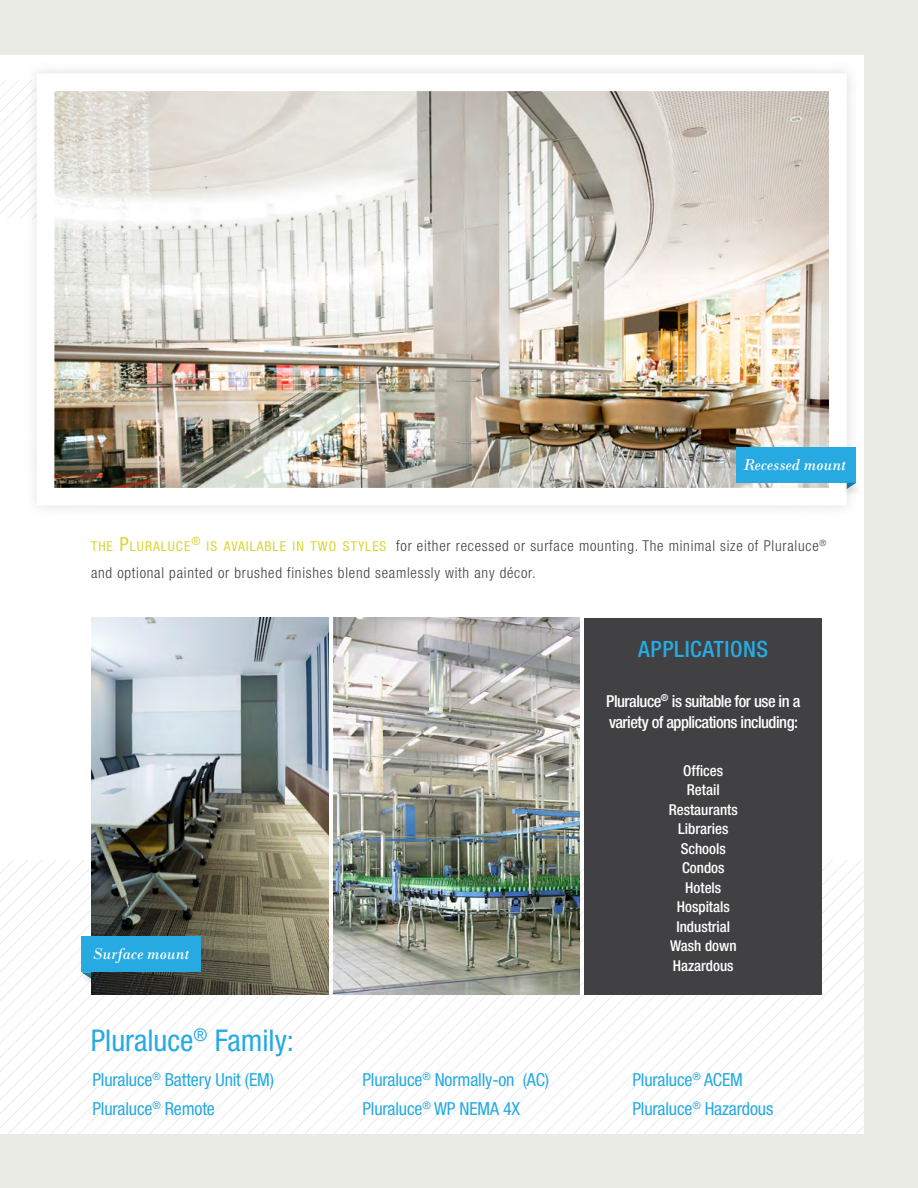
<style>
.page{position:relative;width:918px;height:1188px;background:#ebebe6}
.page>*{position:absolute;margin:0;border:0;box-sizing:border-box;transform-origin:0 0}
.t1{font:condensed 30px "Helvetica Neue LT Pro";color:#27aae1}
.t2{font:500 condensed 22.5px "Helvetica Neue LT Pro";letter-spacing:.025em;color:#27aae1}
.t3{font:condensed 18px "Helvetica Neue LT Pro";letter-spacing:-.01em;color:#27aae1}
.t4{font:500 condensed 16.5px/21px "Helvetica Neue LT Pro";letter-spacing:-.03em;color:#fff}
.t5{font:italic 16.5px "Bodoni";color:#fff}
.t6{font:300 condensed 15px/27px "Helvetica Neue LT Pro";letter-spacing:.05em;color:#414042}
.t7{font:500 condensed 15px "Helvetica Neue LT Pro";color:#fff}
.t8{font:condensed 13.65px "Helvetica Neue LT Pro";letter-spacing:.07em;color:#dbd633}
.t9{font:condensed 11.4px "Helvetica Neue LT Pro";color:#dbd633}
.s1{font-size:19.5px}
.s2{font-weight:400;font-size:13.65px;color:#dbd633}
</style>
<div class="page">
<div style="left:0;top:55px;width:863px;height:1078px;background:#fff"></div>
<svg style="left:0;top:860px;width:863px;height:273px"></svg>
<svg style="left:0;top:80px;width:24px;height:138px"></svg>
<img style="left:28px;top:70px;width:826px;height:439px">
<div style="left:585px;top:618px;width:237px;height:376px;background:#414042"></div>
<img style="left:91px;top:618px;width:237px;height:377px">
<img style="left:333px;top:618px;width:247px;height:377px">
<div style="left:81px;top:936px;width:120px;height:36px;background:#27aae1"></div>
<div style="left:80px;top:970px;width:16px;height:13px;background:#000;opacity:.2"></div>
<svg style="left:81px;top:972px;width:10px;height:7px"></svg>
<div style="left:737px;top:447px;width:119px;height:36px;background:#27aae1"></div>
<div style="left:844px;top:481px;width:17px;height:12px;background:#000;opacity:.2"></div>
<svg style="left:847px;top:483px;width:9px;height:6px"></svg>
<p class="t5" style="left:744px;top:455px;width:104px">Recessed mount</p>
<p class="t8" style="left:91px;top:538px;width:101px">THE <span class="s1">P</span>LURALUCE</p>
<p class="t9" style="left:191px;top:534px;width:11px">®</p>
<p class="t6" style="left:91px;top:532px;width:737px;text-indent:116px"><span class="s2">IS AVAILABLE IN TWO STYLES</span> for either recessed or surface mounting. The minimal size of Pluraluce<sup>® </sup>and optional painted or brushed finishes blend seamlessly with any décor.</p>
<p class="t5" style="left:93px;top:944px;width:98px">Surface mount</p>
<p class="t2" style="left:638px;top:636px;width:131px">APPLICATIONS</p>
<p class="t4" style="left:606px;top:690px;width:196px">Pluraluce<sup>®</sup> is suitable for use in a variety of applications including:</p>
<p class="t7" style="left:683px;top:762px;width:42px">Offices</p>
<p class="t7" style="left:687px;top:781px;width:34px">Retail</p>
<p class="t7" style="left:669px;top:801px;width:71px">Restaurants</p>
<p class="t7" style="left:678px;top:820px;width:52px">Libraries</p>
<p class="t7" style="left:681px;top:840px;width:47px">Schools</p>
<p class="t7" style="left:682px;top:859px;width:44px">Condos</p>
<p class="t7" style="left:685px;top:879px;width:38px">Hotels</p>
<p class="t7" style="left:677px;top:898px;width:55px">Hospitals</p>
<p class="t7" style="left:676px;top:918px;width:55px">Industrial</p>
<p class="t7" style="left:670px;top:937px;width:68px">Wash down</p>
<p class="t7" style="left:673px;top:957px;width:62px">Hazardous</p>
<p class="t1" style="left:91px;top:1023px;width:205px">Pluraluce<sup>®</sup> Family:</p>
<p class="t3" style="left:92px;top:1069px;width:183px">Pluraluce<sup>®</sup> Battery Unit (EM)</p>
<p class="t3" style="left:362px;top:1069px;width:188px">Pluraluce<sup>®</sup> Normally-on (AC)</p>
<p class="t3" style="left:632px;top:1069px;width:112px">Pluraluce<sup>®</sup> ACEM</p>
<p class="t3" style="left:92px;top:1098px;width:124px">Pluraluce<sup>®</sup> Remote</p>
<p class="t3" style="left:362px;top:1098px;width:159px">Pluraluce<sup>®</sup> WP NEMA 4X</p>
<p class="t3" style="left:632px;top:1098px;width:142px">Pluraluce<sup>®</sup> Hazardous</p>
</div>
